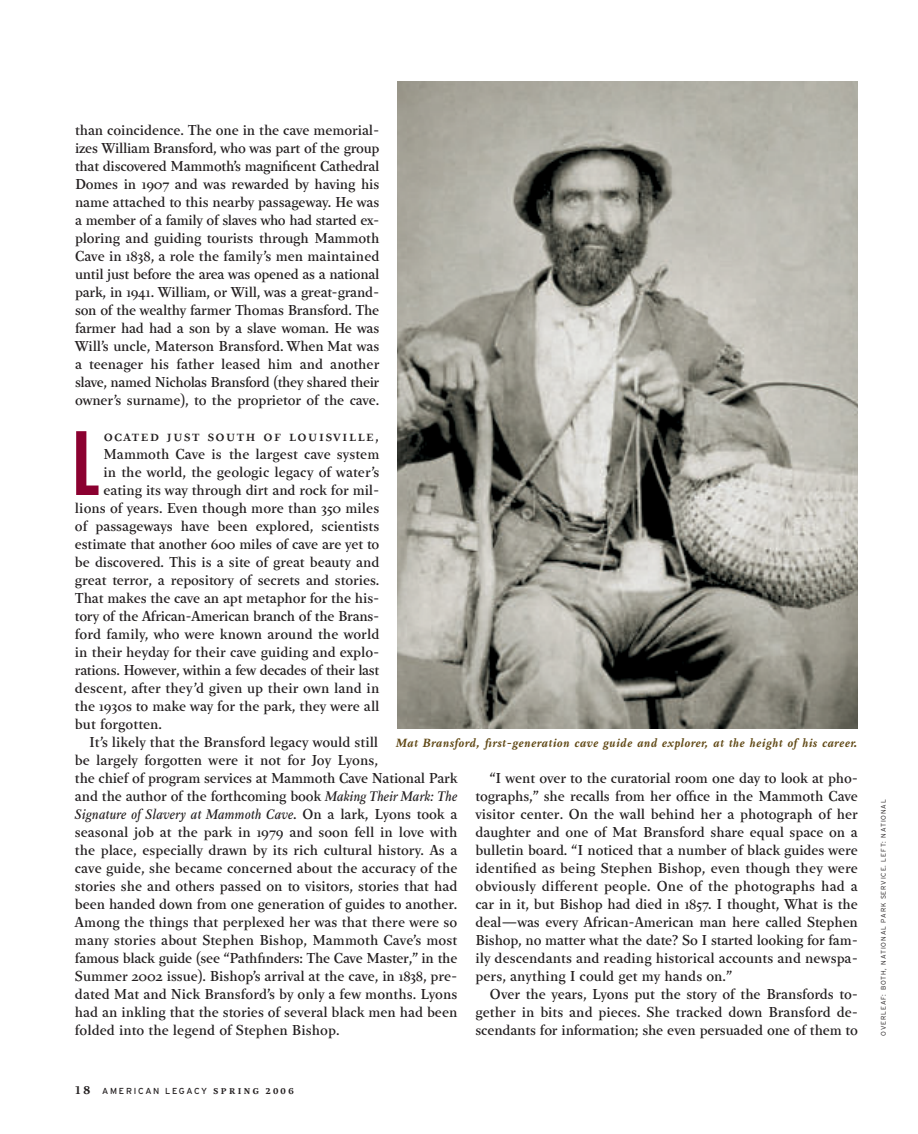
<style>
.page{position:relative;width:918px;height:1134px;background:#fff}
.page>*{position:absolute;margin:0;border:0;box-sizing:border-box;transform-origin:0 0}
.t1{font:700 extra-condensed 91.2px "Interstate";color:#8b0030}
.t2{font:15.3px/18px "Simona Text Roman";letter-spacing:-.01em;color:#231f20;text-align:justify}
.t3{font:italic 15.3px "Simona Text";letter-spacing:-.005em;color:#231f20}
.t4{font:15.3px "Simona Text Roman";letter-spacing:-.03em;color:#231f20}
.t5{font:15.3px "Simona Text Sma Cap";letter-spacing:.035em;color:#231f20}
.t6{font:italic 700 13.2px "Simona";letter-spacing:.015em;color:#624a17}
.t7{font:8.7px "Interstate";letter-spacing:.2em;color:#231f20}
.t8{font:300 6.75px "Interstate";letter-spacing:.13em;color:#231f20}
.s1{font-family:"Simona Text";font-style:italic}
.s2{font-family:"Simona Text Roman";font-style:normal}
.s3{font-family:"Simona Bold Sma Cap Lin Fig";font-size:12px}
.s4{font-family:"Simona Bold Sma Cap Lin Fig";font-size:9px}
</style>
<div class="page">
<img style="left:397px;top:81px;width:461px;height:648px">
<p class="t2" style="left:75px;top:122px;width:306px">than coincidence. The one in the cave memorial&shy;izes William Bransford, who was part of the group that discovered Mammoth’s magnificent Cathedral Domes in 1907 and was rewarded by having his name attached to this nearby passageway. He was a member of a family of slaves who had started ex&shy;ploring and guiding tourists through Mammoth Cave in 1838, a role the family’s men maintained until just before the area was opened as a national park, in 1941. William, or Will, was a great-grand&shy;son of the wealthy farmer Thomas Bransford. The farmer had had a son by a slave woman. He was Will’s uncle, Materson Bransford. When Mat was a teenager his father leased him and another slave, named Nicholas Bransford (they shared their owner’s surname), to the proprietor of the cave.</p>
<h1 class="t1" style="left:72px;top:430px;width:30px">L</h1>
<p class="t5" style="left:104px;top:427px;width:277px">ocated just south of louisville,</p>
<p class="t2" style="left:104px;top:446px;width:277px">Mammoth Cave is the largest cave system</p>
<p class="t2" style="left:104px;top:464px;width:277px">in the world, the geologic legacy of water’s</p>
<p class="t2" style="left:104px;top:482px;width:277px">eating its way through dirt and rock for mil-</p>
<p class="t2" style="left:75px;top:500px;width:306px">lions of years. Even though more than 350 miles</p>
<p class="t2" style="left:75px;top:518px;width:306px">of passageways have been explored, scientists</p>
<p class="t2" style="left:75px;top:536px;width:306px">estimate that another 600 miles of cave are yet to</p>
<p class="t2" style="left:75px;top:554px;width:306px">be discovered. This is a site of great beauty and</p>
<p class="t2" style="left:75px;top:572px;width:306px">great terror, a repository of secrets and stories.</p>
<p class="t2" style="left:75px;top:590px;width:306px">That makes the cave an apt metaphor for the his-</p>
<p class="t2" style="left:75px;top:608px;width:306px">tory of the African-American branch of the Brans-</p>
<p class="t2" style="left:75px;top:626px;width:306px">ford family, who were known around the world</p>
<p class="t2" style="left:75px;top:644px;width:306px">in their heyday for their cave guiding and explo-</p>
<p class="t4" style="left:75px;top:665px;width:306px">rations. However, within a few decades of their last</p>
<p class="t2" style="left:75px;top:680px;width:306px">descent, after they’d given up their own land in</p>
<p class="t2" style="left:75px;top:698px;width:306px">the 1930s to make way for the park, they were all</p>
<p class="t2" style="left:75px;top:716px;width:89px">but forgotten.</p>
<p class="t2" style="left:89px;top:734px;width:290px">It’s likely that the Bransford legacy would still</p>
<p class="t2" style="left:75px;top:752px;width:305px">be largely forgotten were it not for Joy Lyons,</p>
<p class="t2" style="left:75px;top:770px;width:384px">the chief of program services at Mammoth Cave National Park</p>
<p class="t2" style="left:75px;top:788px;width:384px">and the author of the forthcoming book <span class="s1">Making Their Mark: The</span></p>
<p class="t3" style="left:75px;top:809px;width:384px">Signature of Slavery at Mammoth Cave<span class="s2">. On a lark, Lyons took a</span></p>
<p class="t2" style="left:75px;top:824px;width:384px">seasonal job at the park in 1979 and soon fell in love with the place, especially drawn by its rich cultural history. As a cave guide, she became concerned about the accuracy of the stories she and others passed on to visitors, stories that had been handed down from one generation of guides to another.<br>Among the things that perplexed her was that there were so many stories about Stephen Bishop, Mammoth Cave’s most famous black guide (see “Pathfinders: The Cave Master,” in the Summer 2002 issue). Bishop’s arrival at the cave, in 1838, pre&shy;dated Mat and Nick Bransford’s by only a few months. Lyons had an inkling that the stories of several black men had been folded into the legend of Stephen Bishop.</p>
<p class="t6" style="left:396px;top:739px;width:463px">Mat Bransford, first-generation cave guide and explorer, at the height of his career.</p>
<p class="t2" style="left:475px;top:770px;width:384px;text-indent:14px">“I went over to the curatorial room one day to look at pho&shy;tographs,” she recalls from her office in the Mammoth Cave visitor center. On the wall behind her a photograph of her daughter and one of Mat Bransford share equal space on a bulletin board. “I noticed that a number of black guides were identified as being Stephen Bishop, even though they were obviously different people. One of the photographs had a car in it, but Bishop had died in 1857. I thought, What is the deal—was every African-American man here called Stephen Bishop, no matter what the date? So I started looking for fam&shy;ily descendants and reading historical accounts and newspa&shy;pers, anything I could get my hands on.”</p>
<p class="t2" style="left:475px;top:986px;width:384px;text-indent:14px">Over the years, Lyons put the story of the Bransfords to&shy;gether in bits and pieces. She tracked down Bransford de&shy;scendants for information; she even persuaded one of them to</p>
<p class="t7" style="left:75px;top:1087px;width:221px"><span class="s3">18</span> AMERICAN LEGACY <span class="s4">SPRING 2006</span></p>
<p class="t8" style="left:881px;top:1036px;width:238px;rotate:-90deg">OVERLEAF: BOTH, NATIONAL PARK SERVICE. LEFT: NATIONAL</p>
</div>
